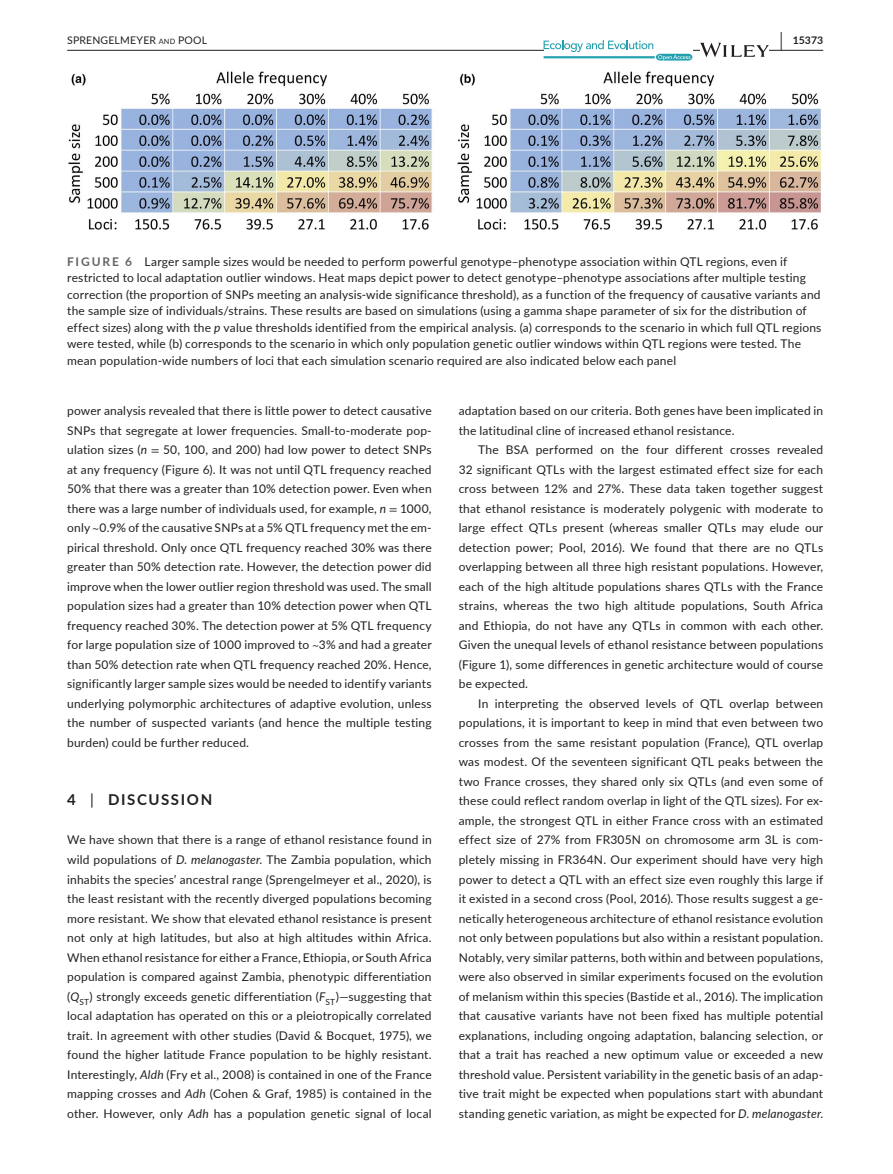
<style>
.page{position:relative;width:893px;height:1174px;background:#fff}
.page>*{position:absolute;margin:0;border:0;box-sizing:border-box;transform-origin:0 0}
.t1{font:700 19.5px "Lato";color:#231f20;scale:.48 1}
.t2{font:700 15px "Lato";letter-spacing:.11em;color:#231f20}
.t3{font:12px/19.5px "Lato";letter-spacing:.015em;color:#231f20;text-align:justify}
.t4{font:10.5px "Lato";letter-spacing:.02em;color:#231f20}
.t5{font:700 10.5px "Lato";color:#231f20}
.s1{font-size:7.35px}
.s2{font-weight:700;color:#636366}
.s3{font-style:italic}
.s4{font-family:"STIX"}
.s5{font-weight:400}
</style>
<div class="page">
<hr style="left:67px;top:50px;width:756px;height:1px;background:#231f20">
<svg style="left:544px;top:40px;width:148px;height:21px"></svg>
<svg style="left:700px;top:43px;width:69px;height:14px"></svg>
<img style="left:69px;top:72px;width:752px;height:157px">
<h1 class="t1" style="left:780px;top:25px;width:7px">|</h1>
<p class="t4" style="left:67px;top:33px;width:142px">SPRENGELMEYER <span class="s1">an d</span> POOL</p>
<p class="t5" style="left:793px;top:33px;width:32px">15373</p>
<p class="t3" style="left:67px;top:253px;width:756px;line-height:16.5px;text-align:left"><span class="s2">FIGURE 6</span> Larger sample sizes would be needed to perform powerful genotype–phenotype association within QTL regions, even if restricted to local adaptation outlier windows. Heat maps depict power to detect genotype–phenotype associations after multiple testing correction (the proportion of SNPs meeting an analysis-wide significance threshold), as a function of the frequency of causative variants and the sample size of individuals/strains. These results are based on simulations (using a gamma shape parameter of six for the distribution of effect sizes) along with the <span class="s3">p</span> value thresholds identified from the empirical analysis. (a) corresponds to the scenario in which full QTL regions were tested, while (b) corresponds to the scenario in which only population genetic outlier windows within QTL regions were tested. The mean population-wide numbers of loci that each simulation scenario required are also indicated below each panel</p>
<p class="t3" style="left:67px;top:401px;width:366px">power analysis revealed that there is little power to detect causative SNPs that segregate at lower frequencies. Small-to-moderate pop&shy;ulation sizes (<span class="s3">n</span> <span class="s4">=</span> 50, 100, and 200) had low power to detect SNPs at any frequency (Figure 6). It was not until QTL frequency reached 50% that there was a greater than 10% detection power. Even when there was a large number of individuals used, for example, <span class="s3">n</span> <span class="s4">=</span> 1000, only <span class="s4">~</span>0.9% of the causative SNPs at a 5% QTL frequency met the em&shy;pirical threshold. Only once QTL frequency reached 30% was there greater than 50% detection rate. However, the detection power did improve when the lower outlier region threshold was used. The small population sizes had a greater than 10% detection power when QTL frequency reached 30%. The detection power at 5% QTL frequency for large population size of 1000 improved to <span class="s4">~</span>3% and had a greater than 50% detection rate when QTL frequency reached 20%. Hence, significantly larger sample sizes would be needed to identify variants underlying polymorphic architectures of adaptive evolution, unless the number of suspected variants (and hence the multiple testing burden) could be further reduced.</p>
<p class="t2" style="left:67px;top:789px;width:147px">4 <span class="s5">|</span> DISCUSSION</p>
<p class="t3" style="left:67px;top:830px;width:366px">We have shown that there is a range of ethanol resistance found in wild populations of <span class="s3">D</span>. <span class="s3">melanogaster</span>. The Zambia population, which inhabits the species’ ancestral range (Sprengelmeyer et al., 2020), is the least resistant with the recently diverged populations becoming more resistant. We show that elevated ethanol resistance is present not only at high latitudes, but also at high altitudes within Africa.<br>When ethanol resistance for either a France, Ethiopia, or South Africa population is compared against Zambia, phenotypic differentiation (<span class="s3">Q</span><sub>ST</sub>) strongly exceeds genetic differentiation (<span class="s3">F</span><sub>ST</sub>)—suggesting that local adaptation has operated on this or a pleiotropically correlated trait. In agreement with other studies (David &amp; Bocquet, 1975), we found the higher latitude France population to be highly resistant.<br>Interestingly, <span class="s3">Aldh</span> (Fry et al., 2008) is contained in one of the France mapping crosses and <span class="s3">Adh</span> (Cohen &amp; Graf, 1985) is contained in the other. However, only <span class="s3">Adh</span> has a population genetic signal of local</p>
<p class="t3" style="left:459px;top:401px;width:366px">adaptation based on our criteria. Both genes have been implicated in the latitudinal cline of increased ethanol resistance.</p>
<p class="t3" style="left:459px;top:440px;width:366px;text-indent:20px">The BSA performed on the four different crosses revealed 32 significant QTLs with the largest estimated effect size for each cross between 12% and 27%. These data taken together suggest that ethanol resistance is moderately polygenic with moderate to large effect QTLs present (whereas smaller QTLs may elude our detection power; Pool, 2016). We found that there are no QTLs overlapping between all three high resistant populations. However, each of the high altitude populations shares QTLs with the France strains, whereas the two high altitude populations, South Africa and Ethiopia, do not have any QTLs in common with each other.<br>Given the unequal levels of ethanol resistance between populations (Figure 1), some differences in genetic architecture would of course be expected.</p>
<p class="t3" style="left:459px;top:693px;width:366px;text-indent:20px">In interpreting the observed levels of QTL overlap between populations, it is important to keep in mind that even between two crosses from the same resistant population (France), QTL overlap was modest. Of the seventeen significant QTL peaks between the two France crosses, they shared only six QTLs (and even some of these could reflect random overlap in light of the QTL sizes). For ex&shy;ample, the strongest QTL in either France cross with an estimated effect size of 27% from FR305N on chromosome arm 3L is com&shy;pletely missing in FR364N. Our experiment should have very high power to detect a QTL with an effect size even roughly this large if it existed in a second cross (Pool, 2016). Those results suggest a ge&shy;netically heterogeneous architecture of ethanol resistance evolution not only between populations but also within a resistant population.<br>Notably, very similar patterns, both within and between populations, were also observed in similar experiments focused on the evolution of melanism within this species (Bastide et al., 2016). The implication that causative variants have not been fixed has multiple potential explanations, including ongoing adaptation, balancing selection, or that a trait has reached a new optimum value or exceeded a new threshold value. Persistent variability in the genetic basis of an adap&shy;tive trait might be expected when populations start with abundant standing genetic variation, as might be expected for <span class="s3">D</span>. <span class="s3">melanogaster</span>.</p>
</div>
